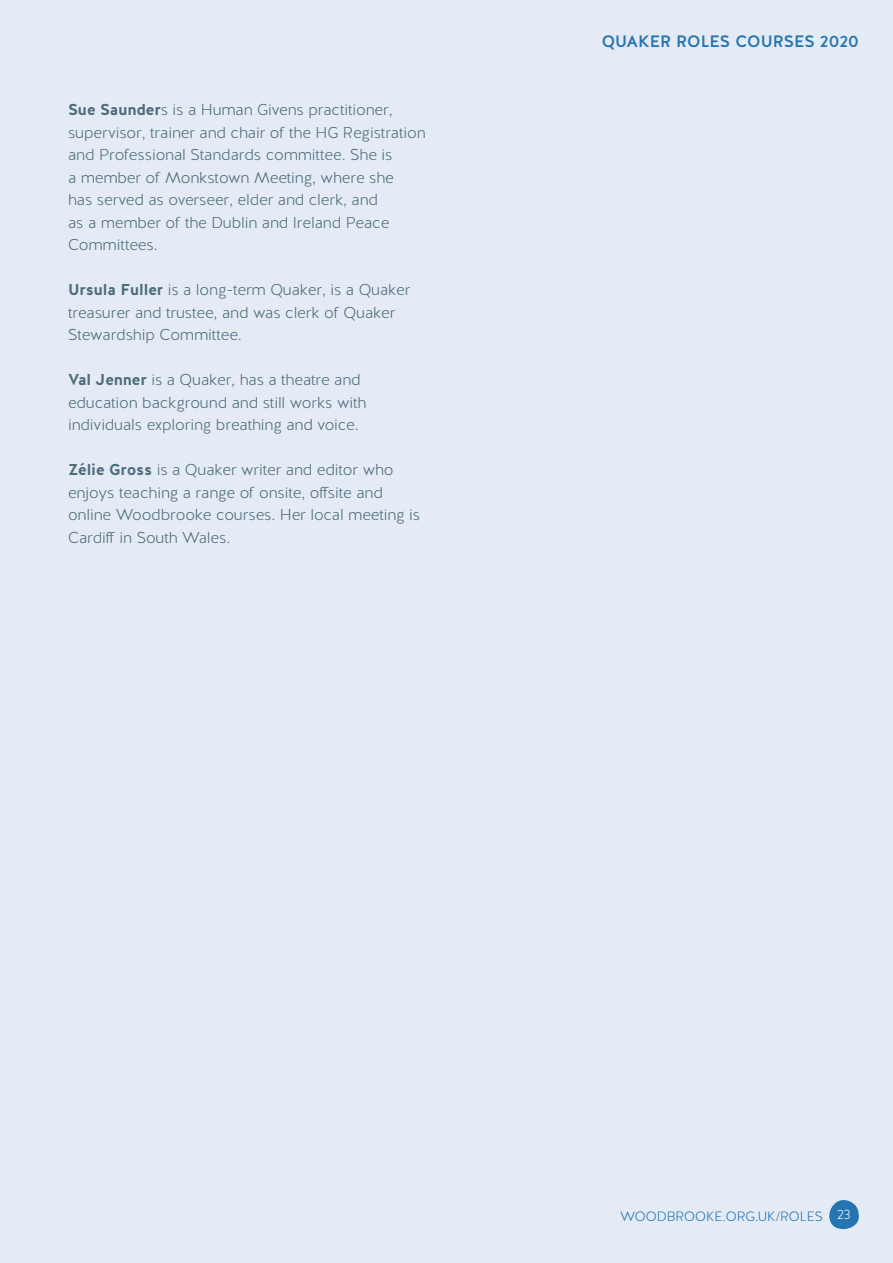
<style>
.page{position:relative;width:893px;height:1263px;background:#e5ebf5}
.page>*{position:absolute;margin:0;border:0;box-sizing:border-box;transform-origin:0 0}
.t1{font:500 16.5px "Halis R";color:#2575b3}
.t2{font:300 15.75px/22.5px "Halis R";letter-spacing:-.01em;color:#4d6d7c}
.t3{font:300 13.5px "Halis R";color:#2575b3}
.s1{font-weight:700}
.s2{color:#fff}
</style>
<div class="page">
<svg style="left:829px;top:1200px;width:30px;height:30px"></svg>
<p class="t2" style="left:68px;top:99px;width:359px"><span class="s1">Sue Saunder</span>s is a Human Givens practitioner, supervisor, trainer and chair of the HG Registration and Professional Standards committee. She is<br>a member of Monkstown Meeting, where she<br>has served as overseer, elder and clerk, and<br>as a member of the Dublin and Ireland Peace Committees.</p>
<p class="t2" style="left:68px;top:279px;width:344px"><span class="s1">Ursula Fuller</span> is a long-term Quaker, is a Quaker treasurer and trustee, and was clerk of Quaker<br>Stewardship Committee.</p>
<p class="t2" style="left:68px;top:369px;width:300px"><span class="s1">Val Jenner</span> is a Quaker, has a theatre and education background and still works with individuals exploring breathing and voice.</p>
<p class="t2" style="left:68px;top:459px;width:354px"><span class="s1">Zélie Gross</span> is a Quaker writer and editor who enjoys teaching a range of onsite, offsite and online Woodbrooke courses. Her local meeting is Cardiff in South Wales.</p>
<p class="t1" style="left:602px;top:31px;width:259px">QUAKER ROLES COURSES 2020</p>
<p class="t3" style="left:620px;top:1207px;width:232px">WOODBROOKE.ORG.UK/ROLES <span class="s2">23</span></p>
</div>
